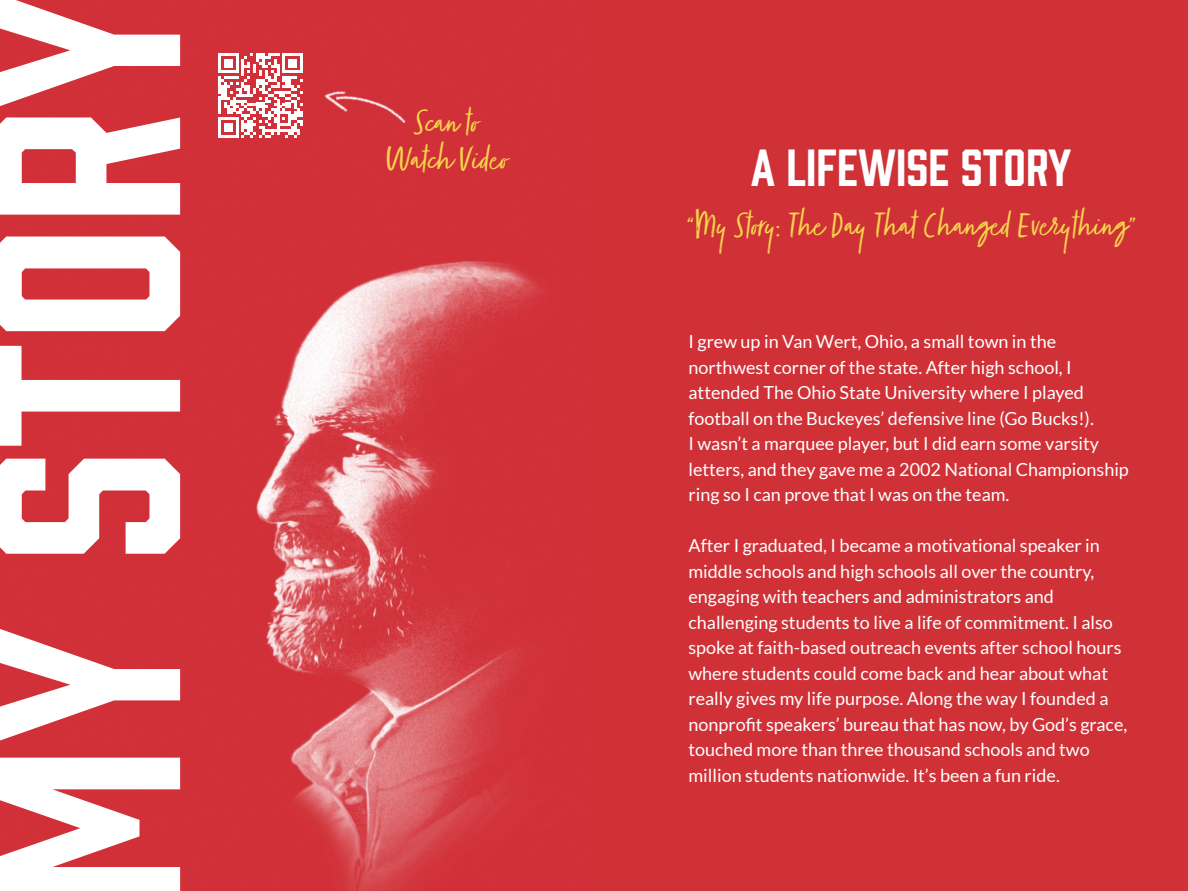
<style>
.page{position:relative;width:1188px;height:891px;background:#fff}
.page>*{position:absolute;margin:0;border:0;box-sizing:border-box;transform-origin:0 0}
.t1{font:249px "Prohibition";color:#fff}
.Bibliography{font:48px "Prohibition";color:#fff}
.t2{font:37.5px "Zooja Light Pro";color:#f6d54b}
.t3{font:18px/25.5px "Lato";color:#fff}
</style>
<div class="page">
<div style="left:594px;top:0;width:594px;height:891px;background:#cf3137"></div>
<img style="left:0;top:0;width:594px;height:891px">
<svg style="left:218px;top:53px;width:85px;height:85px"></svg>
<div style="left:308px;top:61px;width:113px;height:102px;background:#d13038"></div>
<p class="t1" style="left:-88px;top:910px;width:923px;rotate:-90deg">my STORY</p>
<p class="t2" style="left:413px;top:101px;width:66px">Scan to</p>
<p class="t2" style="left:384px;top:138px;width:124px">Watch Video</p>
<p class="Bibliography" style="left:751px;top:135px;width:323px">A LIFEWISE STORY</p>
<p class="t2" style="left:688px;top:205px;width:448px">“My Story: The Day That Changed Everything”</p>
<p class="t3" style="left:688px;top:329px;width:442px">I grew up in Van Wert, Ohio, a small town in the northwest corner of the state. After high school, I attended The Ohio State University where I played football on the Buckeyes’ defensive line (Go Bucks!).<br>I wasn’t a marquee player, but I did earn some varsity letters, and they gave me a 2002 National Championship ring so I can prove that I was on the team.</p>
<p class="t3" style="left:688px;top:533px;width:440px">After I graduated, I became a motivational speaker in middle schools and high schools all over the country, engaging with teachers and administrators and challenging students to live a life of commitment. I also spoke at faith-based outreach events after school hours where students could come back and hear about what really gives my life purpose. Along the way I founded a nonprofit speakers’ bureau that has now, by God’s grace, touched more than three thousand schools and two million students nationwide. It’s been a fun ride.</p>
</div>
